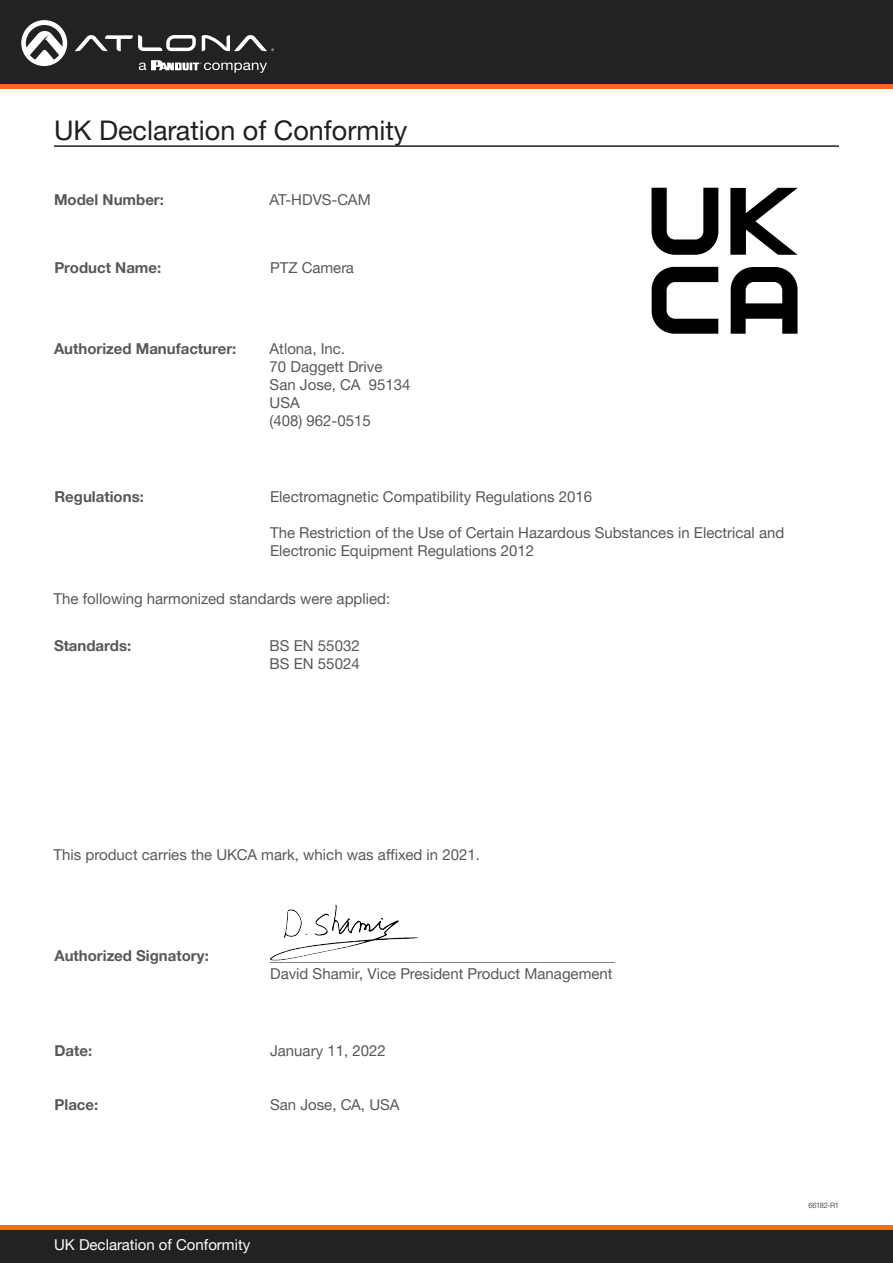
<style>
.page{position:relative;width:893px;height:1263px;background:#fff}
.page>*{position:absolute;margin:0;border:0;box-sizing:border-box;transform-origin:0 0}
.Section_Header{font:27px "Helvetica Neue LTW1 G";color:#231f20}
.General_Text{font:15px/18px "Helvetica Neue LTW1 G";color:#57585a}
.Unit_Commands{font:700 15px "Helvetica Neue LTW1 G";color:#57585a}
.Unit_Command_Descrip{font:15px "Helvetica Neue LTW1 G";color:#57585a}
.t1{font:15px "Helvetica Neue LTW1 G";color:#fff}
.Product_Type_First_P{font:7.5px "Helvetica Neue LTW1 G";letter-spacing:-.05em;color:#57585a}
</style>
<div class="page">
<div style="left:0;top:1227px;width:893px;height:36px;background:#222"></div>
<hr style="left:0;top:1225px;width:893px;height:4px;background:#ff661c">
<div style="left:0;top:0;width:893px;height:84px;background:#222"></div>
<hr style="left:0;top:84px;width:893px;height:4px;background:#ff661c">
<svg style="left:75px;top:35px;width:121px;height:16px"></svg>
<svg style="left:202px;top:35px;width:72px;height:16px"></svg>
<svg style="left:21px;top:20px;width:46px;height:46px"></svg>
<svg style="left:139px;top:60px;width:128px;height:13px"></svg>
<hr style="left:54px;top:145px;width:785px;height:2px;background:#231f20">
<svg style="left:652px;top:188px;width:66px;height:67px"></svg>
<svg style="left:730px;top:188px;width:68px;height:67px"></svg>
<svg style="left:652px;top:267px;width:66px;height:67px"></svg>
<svg style="left:731px;top:267px;width:66px;height:67px"></svg>
<img style="left:270px;top:905px;width:148px;height:56px">
<p class="Section_Header" style="left:54px;top:114px;width:355px">UK Declaration of Conformity</p>
<p class="Unit_Commands" style="left:54px;top:191px;width:111px">Model Number:</p>
<p class="General_Text" style="left:270px;top:191px;width:103px">AT-HDVS-CAM</p>
<p class="Unit_Commands" style="left:54px;top:258px;width:108px">Product Name:</p>
<p class="General_Text" style="left:270px;top:258px;width:85px">PTZ Camera</p>
<p class="Unit_Commands" style="left:54px;top:339px;width:184px">Authorized Manufacturer:</p>
<p class="General_Text" style="left:270px;top:339px;width:77px">Atlona, Inc.</p>
<p class="General_Text" style="left:270px;top:357px;width:114px">70 Daggett Drive</p>
<p class="General_Text" style="left:270px;top:375px;width:142px">San Jose, CA 95134</p>
<p class="General_Text" style="left:270px;top:393px;width:32px">USA</p>
<p class="General_Text" style="left:270px;top:411px;width:103px">(408) 962-0515</p>
<p class="Unit_Commands" style="left:54px;top:488px;width:91px">Regulations:</p>
<p class="General_Text" style="left:270px;top:488px;width:324px">Electromagnetic Compatibility Regulations 2016</p>
<p class="General_Text" style="left:270px;top:524px;width:516px">The Restriction of the Use of Certain Hazardous Substances in Electrical and<br>Electronic Equipment Regulations 2012</p>
<p class="Unit_Command_Descrip" style="left:54px;top:589px;width:338px">The following harmonized standards were applied:</p>
<p class="Unit_Commands" style="left:54px;top:636px;width:79px">Standards:</p>
<p class="General_Text" style="left:270px;top:636px;width:92px">BS EN 55032</p>
<p class="General_Text" style="left:270px;top:654px;width:92px">BS EN 55024</p>
<p class="Unit_Command_Descrip" style="left:54px;top:845px;width:428px">This product carries the UKCA mark, which was affixed in 2021.</p>
<p class="Unit_Commands" style="left:54px;top:947px;width:156px">Authorized Signatory:</p>
<p class="General_Text" style="left:270px;top:947px;width:347px">______________________________________________</p>
<p class="General_Text" style="left:270px;top:965px;width:344px">David Shamir, Vice President Product Management</p>
<p class="Unit_Commands" style="left:54px;top:1041px;width:39px">Date:</p>
<p class="General_Text" style="left:270px;top:1041px;width:117px">January 11, 2022</p>
<p class="Unit_Commands" style="left:54px;top:1095px;width:45px">Place:</p>
<p class="General_Text" style="left:270px;top:1095px;width:131px">San Jose, CA, USA</p>
<p class="t1" style="left:54px;top:1235px;width:198px">UK Declaration of Conformity</p>
<p class="Product_Type_First_P" style="left:808px;top:1200px;width:32px">66182-R1</p>
</div>
